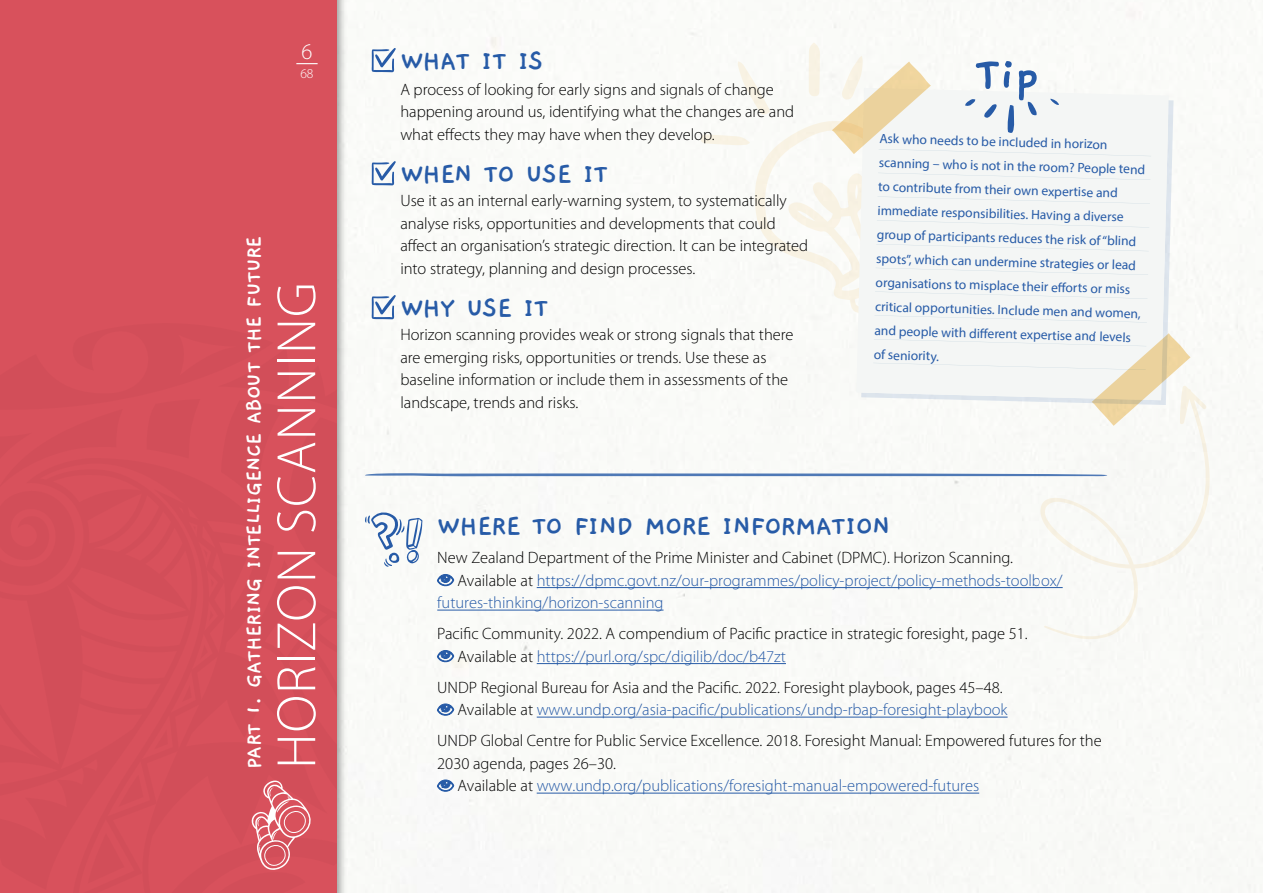
<style>
.page{position:relative;width:1263px;height:893px;background:#fff}
.page>*{position:absolute;margin:0;border:0;box-sizing:border-box;transform-origin:0 0}
.t1{font:300 55.8px "Myriad Pro";letter-spacing:.02em;color:#fff}
.t2{font:700 54px "Gaegu";color:#275ba7}
.t3{font:700 30px "Gaegu";letter-spacing:-.025em;color:#275ba7}
.t4{font:700 23.7px "Gaegu";letter-spacing:-.025em;color:#fff}
.t5{font:300 22.5px "Myriad Pro";color:#fff}
.t6{font:300 16.5px/22.5px "Myriad Pro";color:#000}
.t7{font:300 16.5px "Myriad Pro";color:#275ba7}
.t8{font:13.5px/24.2px "Myriad Pro";color:#275ba7}
.t9{font:300 13.5px "Myriad Pro";color:#fff}
.s1{color:#000}
.s2{color:#275ba7}
</style>
<div class="page">
<div style="left:0;top:0;width:348px;height:893px;background:#000;opacity:.4"></div>
<div style="left:0;top:0;width:336px;height:893px;background:#d8515c"></div>
<svg style="left:371px;top:48px;width:25px;height:24px"></svg>
<svg style="left:371px;top:161px;width:25px;height:24px"></svg>
<svg style="left:371px;top:295px;width:25px;height:24px"></svg>
<svg style="left:365px;top:512px;width:57px;height:55px"></svg>
<hr style="left:537px;top:587px;width:526px;height:1px;background:#275ba7">
<hr style="left:437px;top:610px;width:226px;height:1px;background:#275ba7">
<hr style="left:537px;top:663px;width:249px;height:1px;background:#275ba7">
<hr style="left:537px;top:717px;width:470px;height:1px;background:#275ba7">
<hr style="left:537px;top:793px;width:442px;height:1px;background:#275ba7">
<svg style="left:437px;top:574px;width:17px;height:13px"></svg>
<svg style="left:437px;top:650px;width:17px;height:14px"></svg>
<svg style="left:437px;top:704px;width:17px;height:12px"></svg>
<svg style="left:437px;top:780px;width:17px;height:12px"></svg>
<svg style="left:856px;top:95px;width:313px;height:305px;fill:#f4f6f5"></svg>
<svg style="left:1168px;top:100px;width:5px;height:25px"></svg>
<svg style="left:700px;top:43px;width:451px;height:280px"></svg>
<svg style="left:873px;top:333px;width:317px;height:84px"></svg>
<svg style="left:365px;top:473px;width:675px;height:4px"></svg>
<svg style="left:296px;top:63px;width:22px;height:1px"></svg>
<svg style="left:1040px;top:385px;width:182px;height:259px"></svg>
<svg style="left:251px;top:780px;width:60px;height:90px"></svg>
<h3 class="t5" style="left:301px;top:40px;width:12px">6</h3>
<p class="t9" style="left:300px;top:66px;width:15px">68</p>
<h3 class="t4" style="left:242px;top:769px;width:535px;rotate:-90deg">PART 1. GATHERING INTELLIGENCE ABOUT THE FUTURE</h3>
<h1 class="t1" style="left:266px;top:769px;width:488px;rotate:-90deg">HORIZON SCANNING</h1>
<h3 class="t3" style="left:400px;top:46px;width:145px">WHAT IT IS</h3>
<p class="t6" style="left:400px;top:78px;width:395px">A process of looking for early signs and signals of change happening around us, identifying what the changes are and what effects they may have when they develop.</p>
<h3 class="t3" style="left:400px;top:159px;width:209px">WHEN TO USE IT</h3>
<p class="t6" style="left:400px;top:190px;width:409px">Use it as an internal early-warning system, to systematically analyse risks, opportunities and developments that could affect an organisation’s strategic direction. It can be integrated into strategy, planning and design processes.</p>
<h3 class="t3" style="left:400px;top:293px;width:150px">WHY USE IT</h3>
<p class="t6" style="left:400px;top:324px;width:395px">Horizon scanning provides weak or strong signals that there are emerging risks, opportunities or trends. Use these as baseline information or include them in assessments of the landscape, trends and risks.</p>
<h2 class="t2" style="left:974px;top:47px;width:67px">Tip</h2>
<p class="t8" style="left:880px;top:125px;width:269px;rotate:2deg">Ask who needs to be included in horizon scanning – who is not in the room? People tend to contribute from their own expertise and immediate responsibilities. Having a diverse group of participants reduces the risk of “blind spots”, which can undermine strategies or lead organisations to misplace their eff orts or miss critical opportunities. Include men and women, and people with diff erent expertise and levels of seniority.</p>
<h3 class="t3" style="left:437px;top:511px;width:455px">WHERE TO FIND MORE INFORMATION</h3>
<p class="t6" style="left:437px;top:547px;width:577px">New Zealand Department of the Prime Minister and Cabinet (DPMC). Horizon Scanning.</p>
<p class="t7" style="left:457px;top:571px;width:607px"><span class="s1">Available at</span> https://dpmc.govt.nz/our-programmes/policy-project/policy-methods-toolbox/</p>
<p class="t7" style="left:437px;top:594px;width:228px">futures-thinking/horizon-scanning</p>
<p class="t6" style="left:457px;top:623px;width:572px;text-indent:-20px">Pacific Community. 2022. A compendium of Pacific practice in strategic foresight, page 51.<br>Available at <span class="s2">https://purl.org/spc/digilib/doc/b47zt</span></p>
<p class="t6" style="left:437px;top:676px;width:572px;text-align:right">UNDP Regional Bureau for Asia and the Pacific. 2022. Foresight playbook, pages 45–48.<br>Available at <span class="s2">www.undp.org/asia-pacific/publications/undp-rbap-foresight-playbook</span></p>
<p class="t6" style="left:437px;top:730px;width:666px">UNDP Global Centre for Public Service Excellence. 2018. Foresight Manual: Empowered futures for the</p>
<p class="t6" style="left:437px;top:752px;width:180px">2030 agenda, pages 26–30.</p>
<p class="t7" style="left:457px;top:777px;width:523px"><span class="s1">Available at</span> www.undp.org/publications/foresight-manual-empowered-futures</p>
</div>
